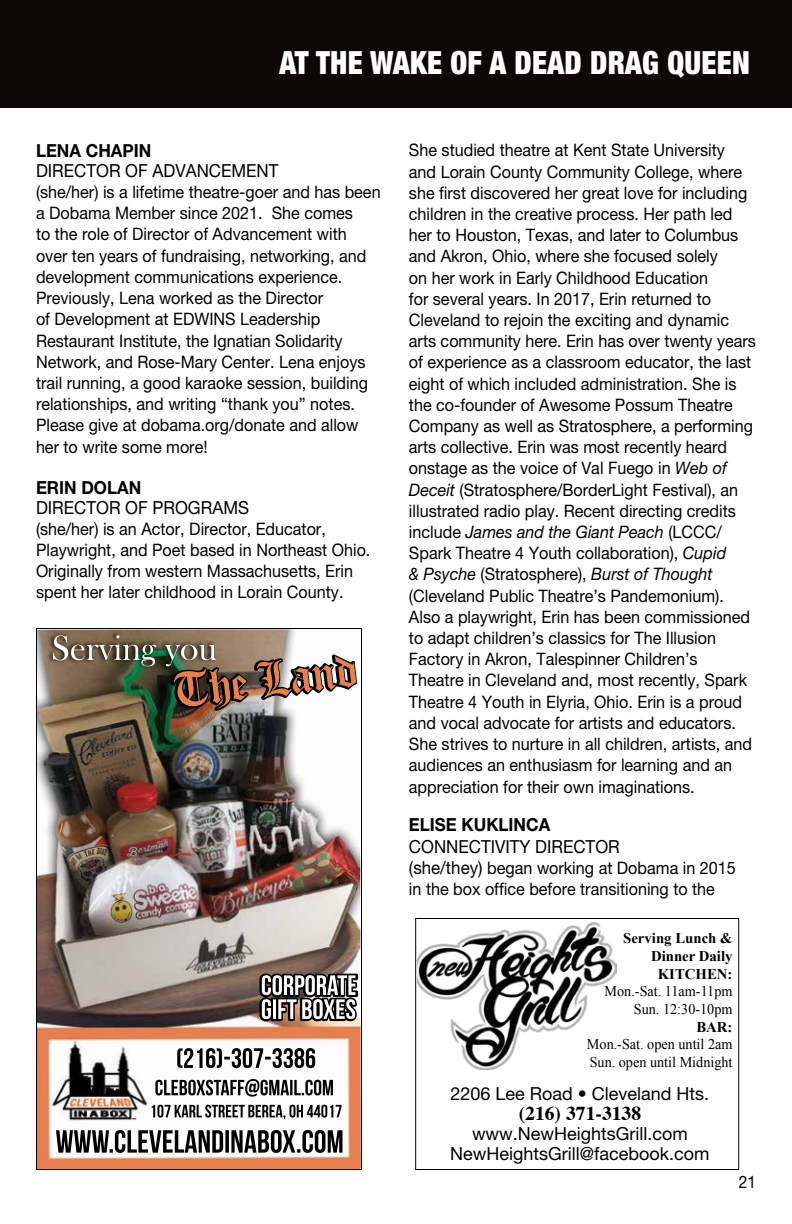
<style>
.page{position:relative;width:792px;height:1224px;background:#fff}
.page>*{position:absolute;margin:0;border:0;box-sizing:border-box;transform-origin:0 0}
.t1{font:900 condensed 32px "Helvetica Neue LT Pro";letter-spacing:.01em;color:#fff;scale:.94 1}
.t2{font:700 19.6px "Times";color:#000}
.t3{font:18px/20px "Helvetica Neue LT Pro";color:#000;text-align:center}
.t4{font:18px "Helvetica Neue LT Pro";color:#000;scale:.94 1}
.t5{font:700 18px "Helvetica Neue LT Pro";color:#000;scale:.94 1}
.t6{font:17.2px/21.2px "Helvetica Neue LT Pro";color:#000;scale:.94 1}
.t7{font:17.2px "Helvetica Neue LT Pro";color:#000;scale:.9 1}
.t8{font:14.8px/17.6px "Times New Roman";color:#000;text-align:right;scale:.96 1}
.t9{font:700 14.8px/17.6px "Times New Roman";color:#000;text-align:right}
.s1{font-style:italic}
.s2{font-size:18px}
</style>
<div class="page">
<div style="left:0;top:0;width:792px;height:108px;background:#0d0708"></div>
<img style="left:36px;top:628px;width:326px;height:542px">
<div style="left:415px;top:918px;width:324px;height:252px;border:1px solid #000"></div>
<img style="left:417px;top:923px;width:200px;height:147px">
<h1 class="t1" style="left:279px;top:43px;width:502px">AT THE WAKE OF A DEAD DRAG QUEEN</h1>
<p class="t5" style="left:36px;top:139px;width:124px">LENA CHAPIN</p>
<p class="t4" style="left:36px;top:160px;width:260px">DIRECTOR OF ADVANCEMENT</p>
<p class="t6" style="left:36px;top:181px;width:368px">(she/her) is a lifetime theatre-goer and has been a Dobama Member since 2021. She comes<br>to the role of Director of Advancement with over ten years of fundraising, networking, and development communications experience.<br>Previously, Lena worked as the Director<br>of Development at EDWINS Leadership Restaurant Institute, the Ignatian Solidarity Network, and Rose-Mary Center. Lena enjoys trail running, a good karaoke session, building relationships, and writing “thank you” notes.<br>Please give at dobama.org/donate and allow her to write some more!</p>
<p class="t5" style="left:36px;top:476px;width:113px">ERIN DOLAN</p>
<p class="t4" style="left:36px;top:497px;width:228px">DIRECTOR OF PROGRAMS</p>
<p class="t6" style="left:36px;top:518px;width:357px">(she/her) is an Actor, Director, Educator, Playwright, and Poet based in Northeast Ohio.<br>Originally from western Massachusetts, Erin spent her later childhood in Lorain County.</p>
<p class="t6" style="left:409px;top:139px;width:371px">She studied theatre at Kent State University and Lorain County Community College, where she first discovered her great love for including children in the creative process. Her path led her to Houston, Texas, and later to Columbus and Akron, Ohio, where she focused solely<br>on her work in Early Childhood Education<br>for several years. In 2017, Erin returned to Cleveland to rejoin the exciting and dynamic arts community here. Erin has over twenty years of experience as a classroom educator, the last eight of which included administration. She is the co-founder of Awesome Possum Theatre Company as well as Stratosphere, a performing arts collective. Erin was most recently heard onstage as the voice of Val Fuego in <span class="s1">Web of Deceit</span> (Stratosphere/BorderLight Festival), an illustrated radio play. Recent directing credits include <span class="s1">James and the Giant Peach</span> (LCCC/ Spark Theatre 4 Youth collaboration), <span class="s1">Cupid<br>&amp; Psyche</span> (Stratosphere), <span class="s1">Burst of Thought </span>(Cleveland Public Theatre’s Pandemonium).<br>Also a playwright, Erin has been commissioned to adapt children’s classics for The Illusion Factory in Akron, Talespinner Children’s Theatre in Cleveland and, most recently, Spark Theatre 4 Youth in Elyria, Ohio. Erin is a proud and vocal advocate for artists and educators.<br>She strives to nurture in all children, artists, and audiences an enthusiasm for learning and an appreciation for their own imaginations.</p>
<p class="t5" style="left:409px;top:814px;width:152px">ELISE KUKLINCA</p>
<p class="t4" style="left:409px;top:836px;width:226px">CONNECTIVITY DIRECTOR</p>
<p class="t6" style="left:409px;top:857px;width:349px"><span class="s2">(she/they)</span> began working at Dobama in 2015 in the box office before transitioning to the</p>
<p class="t9" style="left:623px;top:929px;width:111px">Serving Lunch &amp;<br>Dinner Daily<br>KITCHEN:</p>
<p class="t8" style="left:605px;top:982px;width:135px">Mon.-Sat. 11am-11pm<br>Sun. 12:30-10pm</p>
<p class="t9" style="left:696px;top:1018px;width:38px">BAR:</p>
<p class="t8" style="left:587px;top:1035px;width:153px;text-align:left">Mon.-Sat. open until 2am<br>Sun. open until Midnight</p>
<p class="t3" style="left:451px;top:1083px;width:260px">2206 Lee Road • Cleveland Hts.</p>
<p class="t2" style="left:519px;top:1094px;width:124px">(216) 371-3138</p>
<p class="t3" style="left:450px;top:1123px;width:261px">www.NewHeightsGrill.com<br>NewHeightsGrill@facebook.com</p>
<p class="t7" style="left:739px;top:1172px;width:21px">21</p>
</div>
